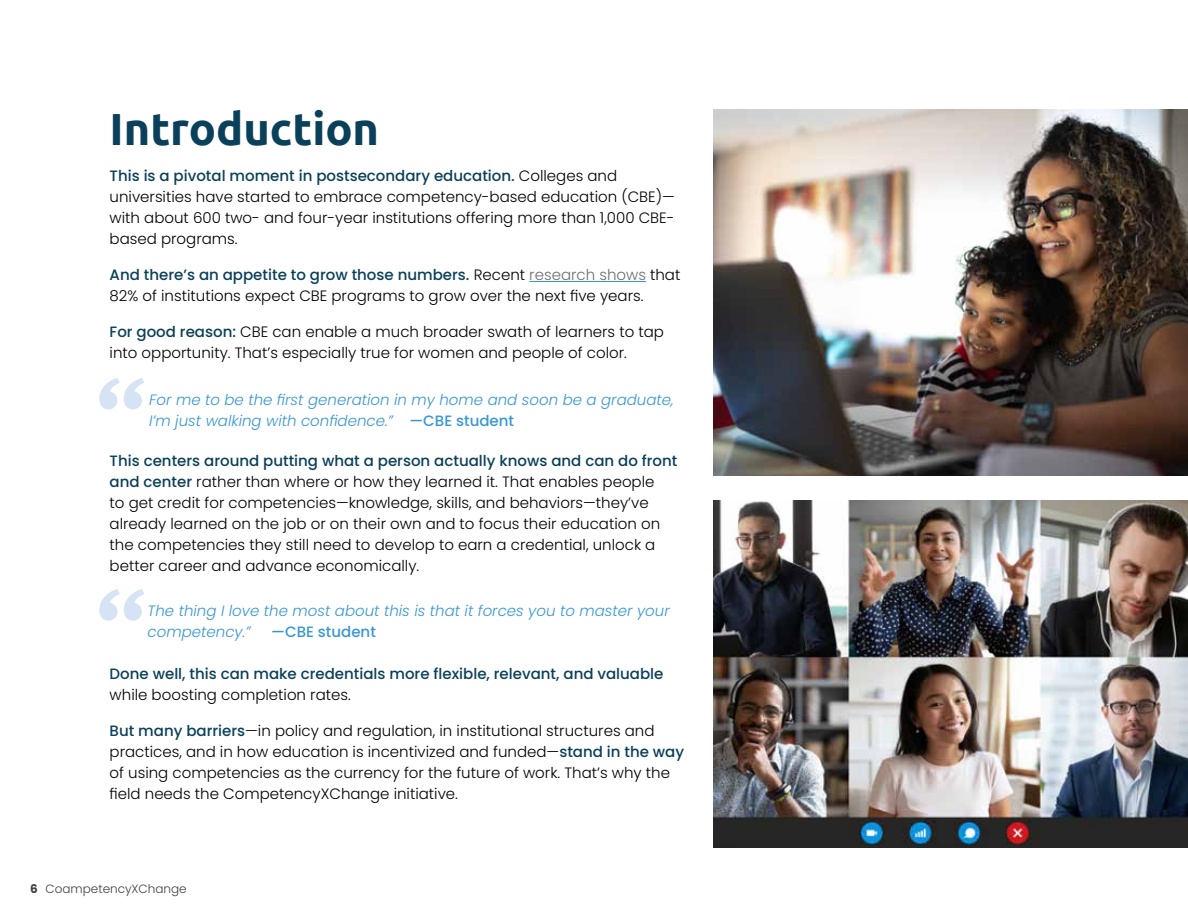
<style>
.page{position:relative;width:1188px;height:918px;background:#fff}
.page>*{position:absolute;margin:0;border:0;box-sizing:border-box;transform-origin:0 0}
.t1{font:700 120px "Bely";color:#d5e3f4}
.t2{font:700 45px "Ubuntu";color:#0a4059}
.t3{font:300 15px/21px "Poppins";color:#000}
.t4{font:italic 300 15px/21px "Poppins";color:#3897d3}
.t5{font:500 15px "Poppins";color:#0a4059}
.t6{font:500 15px "Poppins";color:#3897d3}
.t7{font:300 12px "Poppins";color:#414042}
.s1{font-weight:500;color:#0a4059}
.s2{color:#6b6e70}
.s3{font-weight:500;font-style:normal}
.s4{font-weight:700}
</style>
<div class="page">
<img style="left:714px;top:500px;width:474px;height:348px">
<hr style="left:529px;top:281px;width:117px;height:1px;background:#3897d3">
<img style="left:714px;top:109px;width:474px;height:367px">
<h2 class="t2" style="left:110px;top:102px;width:271px">Introduction</h2>
<p class="t3" style="left:110px;top:166px;width:567px"><span class="s1">This is a pivotal moment in postsecondary education.</span> Colleges and universities have started to embrace competency-based education (CBE)— with about 600 two- and four-year institutions offering more than 1,000 CBE&shy;based programs.</p>
<p class="t3" style="left:110px;top:265px;width:572px"><span class="s1">And there’s an appetite to grow those numbers.</span> Recent <span class="s2">research shows</span> that<br>82% of institutions expect CBE programs to grow over the next five years.</p>
<p class="t3" style="left:110px;top:322px;width:556px"><span class="s1">For good reason:</span> CBE can enable a much broader swath of learners to tap into opportunity. That’s especially true for women and people of color.</p>
<h1 class="t1" style="left:94px;top:340px;width:56px">“</h1>
<p class="t4" style="left:149px;top:389px;width:526px">For me to be the first generation in my home and soon be a graduate,<br>I’m just walking with confidence.” <span class="s3">—CBE student</span></p>
<p class="t3" style="left:110px;top:451px;width:569px"><span class="s1">This centers around putting what a person actually knows and can do front and center</span> rather than where or how they learned it. That enables people<br>to get credit for competencies—knowledge, skills, and behaviors—they’ve already learned on the job or on their own and to focus their education on the competencies they still need to develop to earn a credential, unlock a better career and advance economically.</p>
<h1 class="t1" style="left:94px;top:551px;width:56px">“</h1>
<p class="t4" style="left:148px;top:600px;width:524px">The thing I love the most about this is that it forces you to master your competency.”</p>
<p class="t6" style="left:271px;top:623px;width:106px">—CBE student</p>
<p class="t5" style="left:110px;top:665px;width:555px">Done well, this can make credentials more flexible, relevant, and valuable</p>
<p class="t3" style="left:110px;top:685px;width:243px">while boosting completion rates.</p>
<p class="t3" style="left:110px;top:721px;width:576px"><span class="s1">But many barriers</span>—in policy and regulation, in institutional structures and practices, and in how education is incentivized and funded—<span class="s1">stand in the way </span>of using competencies as the currency for the future of work. That’s why the field needs the CompetencyXChange initiative.</p>
<p class="t7" style="left:30px;top:882px;width:158px"><span class="s4">6</span> CoampetencyXChange</p>
</div>
